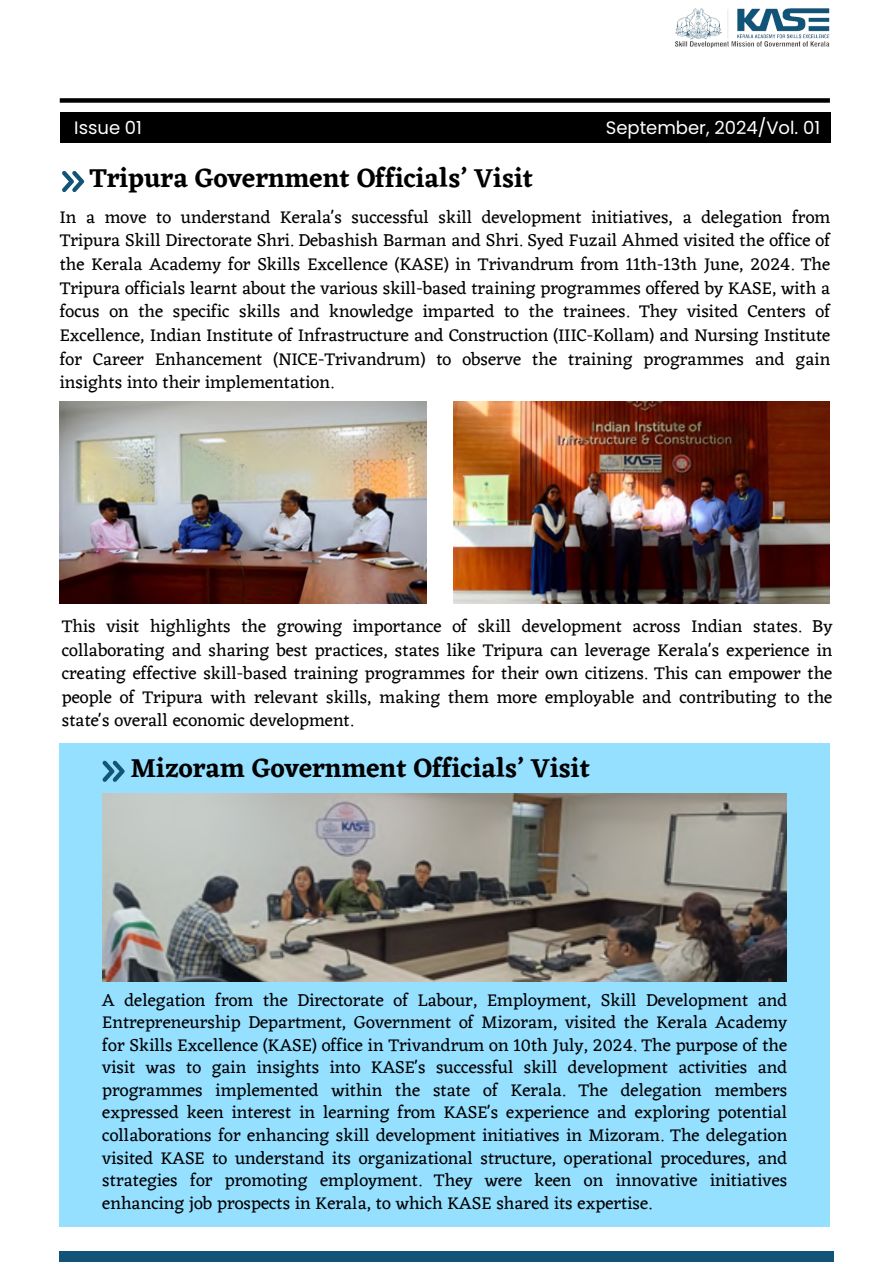
<style>
.page{position:relative;width:894px;height:1264px;background:#fff}
.page>*{position:absolute;margin:0;border:0;box-sizing:border-box;transform-origin:0 0}
.t1{font:600 27px "Eczar";color:#000}
.t2{font:18px/23.7px "Eczar";color:#000;text-align:justify}
.t3{font:18px "Poppins";color:#fff}
</style>
<div class="page">
<div style="left:60px;top:98px;width:769px;height:5px;background:#000"></div>
<div style="left:60px;top:113px;width:770px;height:30px;background:#000"></div>
<img style="left:60px;top:401px;width:366px;height:203px">
<img style="left:453px;top:401px;width:376px;height:203px">
<div style="left:60px;top:744px;width:769px;height:482px;background:#95dfff"></div>
<img style="left:102px;top:793px;width:684px;height:188px">
<svg style="left:62px;top:171px;width:22px;height:21px"></svg>
<svg style="left:102px;top:760px;width:23px;height:21px"></svg>
<img style="left:675px;top:8px;width:155px;height:40px">
<div style="left:60px;top:1251px;width:773px;height:10px;background:#125478"></div>
<p class="t3" style="left:74px;top:115px;width:69px">Issue 01</p>
<h1 class="t1" style="left:89px;top:162px;width:445px">Tripura Government Officials’ Visit</h1>
<p class="t3" style="left:605px;top:115px;width:216px">September, 2024/Vol. 01</p>
<p class="t2" style="left:60px;top:205px;width:771px">In a move to understand Kerala's successful skill development initiatives, a delegation from Tripura Skill Directorate Shri. Debashish Barman and Shri. Syed Fuzail Ahmed visited the office of the Kerala Academy for Skills Excellence (KASE) in Trivandrum from 11th-13th June, 2024. The Tripura officials learnt about the various skill-based training programmes offered by KASE, with a focus on the specific skills and knowledge imparted to the trainees. They visited Centers of Excellence, Indian Institute of Infrastructure and Construction (IIIC-Kollam) and Nursing Institute for Career Enhancement (NICE-Trivandrum) to observe the training programmes and gain insights into their implementation.</p>
<p class="t2" style="left:62px;top:614px;width:771px">This visit highlights the growing importance of skill development across Indian states. By collaborating and sharing best practices, states like Tripura can leverage Kerala's experience in creating effective skill-based training programmes for their own citizens. This can empower the people of Tripura with relevant skills, making them more employable and contributing to the state's overall economic development.</p>
<p class="t1" style="left:130px;top:752px;width:461px">Mizoram Government Officials’ Visit</p>
<p class="t2" style="left:102px;top:988px;width:686px;line-height:22.5px">A delegation from the Directorate of Labour, Employment, Skill Development and Entrepreneurship Department, Government of Mizoram, visited the Kerala Academy for Skills Excellence (KASE) office in Trivandrum on 10th July, 2024. The purpose of the visit was to gain insights into KASE's successful skill development activities and programmes implemented within the state of Kerala. The delegation members expressed keen interest in learning from KASE's experience and exploring potential collaborations for enhancing skill development initiatives in Mizoram. The delegation visited KASE to understand its organizational structure, operational procedures, and strategies for promoting employment. They were keen on innovative initiatives enhancing job prospects in Kerala, to which KASE shared its expertise.</p>
</div>
